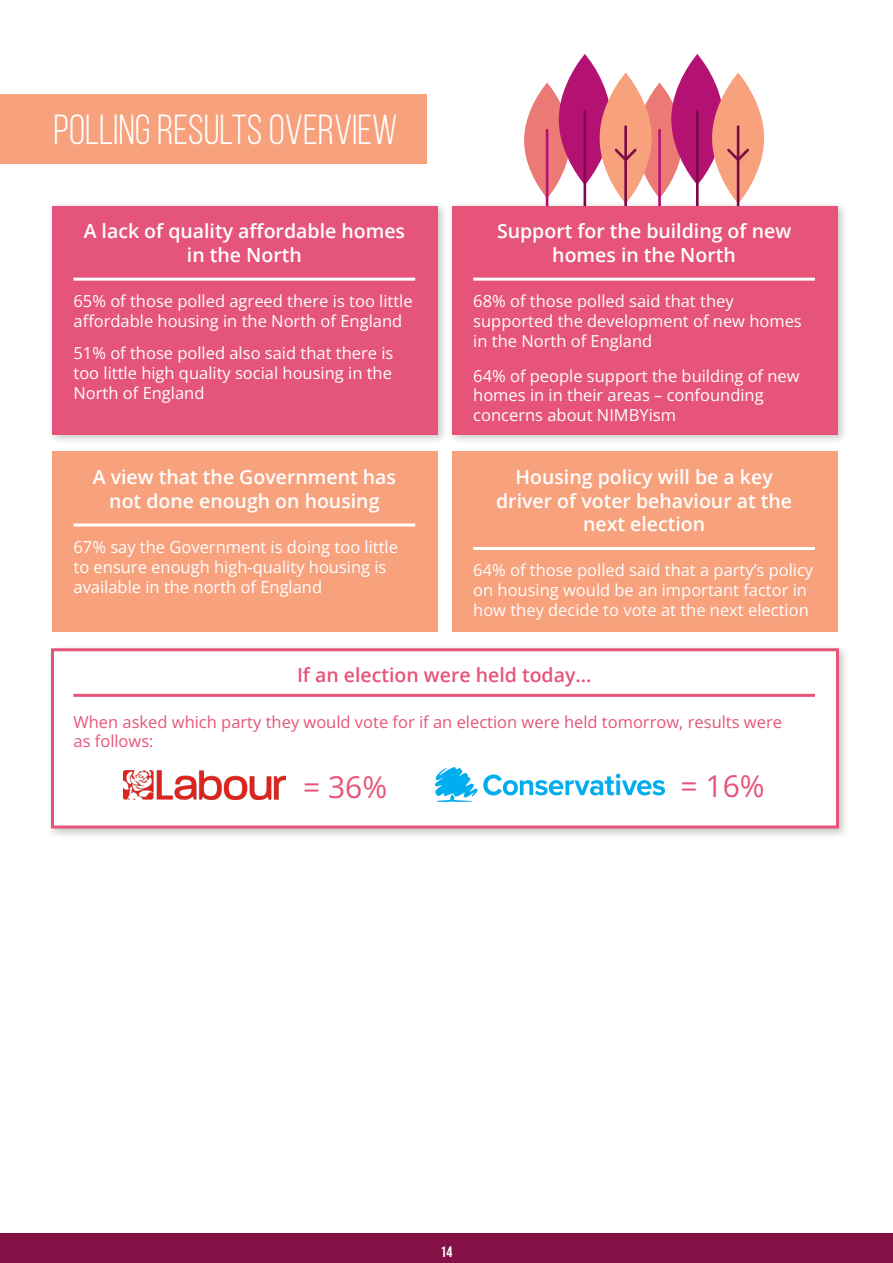
<style>
.page{position:relative;width:893px;height:1263px;background:#fff}
.page>*{position:absolute;margin:0;border:0;box-sizing:border-box;transform-origin:0 0}
.t1{font:42px "Bebas Neue";color:#fff}
.t2{font:30px "Open Sans";color:#e6547a}
.t3{font:600 19.5px/23.4px "Open Sans";color:#fff;text-align:center}
.t4{font:600 19.5px "Open Sans";color:#e6547a}
.t5{font:300 16.5px/19.8px "Open Sans";color:#fff}
.t6{font:300 16.5px/19.8px "Open Sans";color:#e6547a}
.t7{font:15px "Bebas Neue";color:#fff}
</style>
<div class="page">
<div style="left:0;top:1233px;width:893px;height:30px;background:#831146"></div>
<svg style="left:524px;top:83px;width:46px;height:115px;background:#ed8c89"></svg>
<svg style="left:637px;top:83px;width:46px;height:115px;background:#ed8d89"></svg>
<svg style="left:559px;top:54px;width:52px;height:131px;background:#be3486"></svg>
<svg style="left:671px;top:54px;width:52px;height:131px;background:#be3486"></svg>
<hr style="left:583px;top:110px;width:3px;height:113px;background:#7d0a4a">
<hr style="left:696px;top:110px;width:3px;height:113px;background:#7d0a4a">
<hr style="left:546px;top:129px;width:2px;height:87px;background:#b31273">
<hr style="left:658px;top:129px;width:3px;height:87px;background:#b31273">
<svg style="left:600px;top:73px;width:52px;height:131px;background:#f6aa8c"></svg>
<svg style="left:712px;top:73px;width:52px;height:131px;background:#f5aa8e"></svg>
<hr style="left:624px;top:125px;width:3px;height:90px;background:#7d0a4a">
<hr style="left:737px;top:125px;width:2px;height:90px;background:#7d0a4a">
<svg style="left:615px;top:149px;width:22px;height:12px"></svg>
<svg style="left:727px;top:149px;width:22px;height:12px"></svg>
<div style="left:47px;top:201px;width:402px;height:244px;background:#000;opacity:.24"></div>
<div style="left:52px;top:206px;width:386px;height:228px;background:#e5547a"></div>
<div style="left:447px;top:201px;width:402px;height:244px;background:#000;opacity:.24"></div>
<div style="left:452px;top:206px;width:385px;height:228px;background:#e6547a"></div>
<div style="left:452px;top:452px;width:385px;height:180px;background:#f7a17d"></div>
<div style="left:52px;top:452px;width:386px;height:180px;background:#f7a17d"></div>
<div style="left:46px;top:643px;width:804px;height:197px;background:#000;opacity:.24"></div>
<div style="left:51px;top:648px;width:788px;height:180px;background:#fff;border:3px solid #e6547a"></div>
<hr style="left:74px;top:278px;width:341px;height:3px;background:#fff">
<hr style="left:74px;top:523px;width:341px;height:3px;background:#fff">
<hr style="left:74px;top:694px;width:741px;height:3px;background:#e6547a">
<hr style="left:473px;top:278px;width:342px;height:3px;background:#fff">
<hr style="left:473px;top:547px;width:342px;height:3px;background:#fff">
<img style="left:123px;top:770px;width:162px;height:30px">
<img style="left:436px;top:767px;width:228px;height:34px">
<div style="left:0;top:94px;width:427px;height:70px;background:#f7a17d"></div>
<h1 class="t1" style="left:54px;top:107px;width:345px">POLLING RESULTS OVERVIEW</h1>
<p class="t3" style="left:84px;top:219px;width:323px">A lack of quality affordable homes in the North</p>
<p class="t3" style="left:497px;top:219px;width:296px">Support for the building of new homes in the North</p>
<p class="t5" style="left:74px;top:291px;width:341px">65% of those polled agreed there is too little affordable housing in the North of England</p>
<p class="t5" style="left:473px;top:291px;width:330px">68% of those polled said that they supported the development of new homes in the North of England</p>
<p class="t5" style="left:74px;top:343px;width:321px;text-align:justify">51% of those polled also said that there is too little high quality social housing in the North of England</p>
<p class="t5" style="left:473px;top:365px;width:328px">64% of people support the building of new homes in in their areas – confounding concerns about NIMBYism</p>
<p class="t3" style="left:93px;top:465px;width:305px">A view that the Government has not done enough on housing</p>
<p class="t5" style="left:74px;top:537px;width:326px">67% say the Government is doing too little to ensure enough high-quality housing is available in the north of England</p>
<p class="t3" style="left:496px;top:465px;width:297px">Housing policy will be a key driver of voter behaviour at the next election</p>
<p class="t5" style="left:473px;top:560px;width:341px">64% of those polled said that a party’s policy on housing would be an important factor in how they decide to vote at the next election</p>
<p class="t4" style="left:297px;top:662px;width:296px">If an election were held today…</p>
<p class="t6" style="left:74px;top:711px;width:710px">When asked which party they would vote for if an election were held tomorrow, results were as follows:</p>
<h2 class="t2" style="left:303px;top:766px;width:86px">= 36%</h2>
<h2 class="t2" style="left:681px;top:765px;width:86px">= 16%</h2>
<p class="t7" style="left:440px;top:1244px;width:13px">14</p>
</div>
